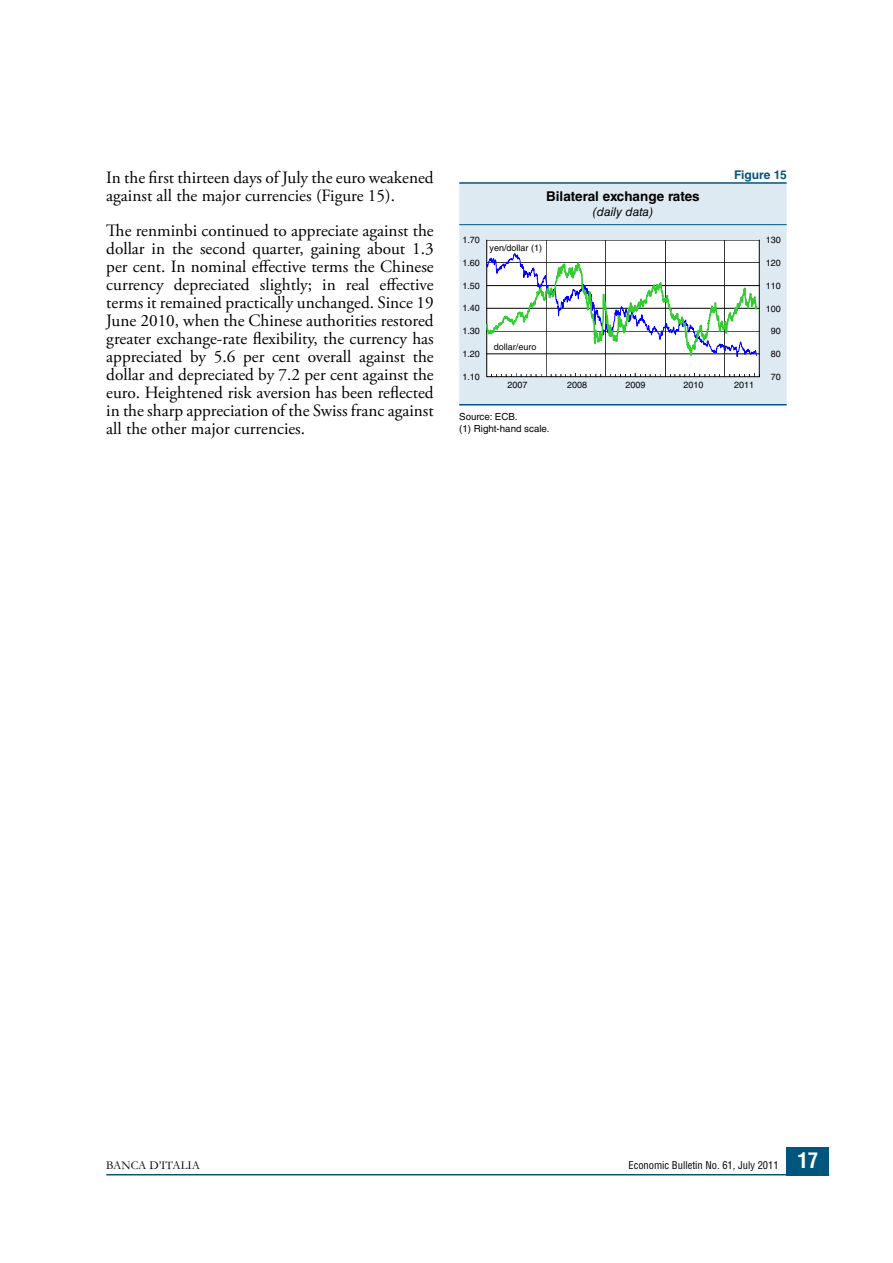
<style>
.page{position:relative;width:893px;height:1263px;background:#fff}
.page>*{position:absolute;margin:0;border:0;box-sizing:border-box;transform-origin:0 0}
.t1{font:17.25px/18px "Adobe Garamond Pro";color:#000}
.t2{font:700 13.5px "Helvetica LT Std";color:#000}
.t3{font:12px "Garamond";color:#000}
.t4{font:italic 12px "Helvetica LT Std";color:#000}
.t5{font:700 12px "Helvetica LT Std";letter-spacing:-.01em;color:#00567c}
.t6{font:condensed 10.5px "Helvetica LT Std";color:#000}
.t7{font:9.75px/11.2px "Helvetica LT Std";color:#000}
.t8{font:9px "Helvetica LT Std";color:#000}
.s1{font-weight:700;font-size:21px;color:#fff}
</style>
<div class="page">
<div style="left:787px;top:1147px;width:42px;height:29px;background:#00567c"></div>
<hr style="left:106px;top:1174px;width:723px;height:1px;background:#00567c">
<div style="left:459px;top:184px;width:328px;height:220px;background:#deeaf1"></div>
<hr style="left:459px;top:182px;width:328px;height:2px;background:#00567c">
<hr style="left:459px;top:224px;width:328px;height:1px;background:#00567c">
<hr style="left:459px;top:404px;width:328px;height:1px;background:#00567c">
<svg style="left:485px;top:182px;width:275px;height:224px"></svg>
<div style="left:492px;top:336px;width:53px;height:15px;background:#fff"></div>
<p class="t1" style="left:106px;top:169px;width:329px">In the first thirteen days of July the euro weakened against all the major currencies (Figure 15).</p>
<p class="t1" style="left:106px;top:222px;width:329px;text-align:justify">The renminbi continued to appreciate against the dollar in the second quarter, gaining about 1.3 per cent. In nominal effective terms the Chinese currency depreciated slightly; in real effective terms it remained practically unchanged. Since 19<br>June 2010, when the Chinese authorities restored greater exchange-rate flexibility, the currency has appreciated by 5.6 per cent overall against the dollar and depreciated by 7.2 per cent against the euro. Heightened risk aversion has been reflected in the sharp appreciation of the Swiss franc against all the other major currencies.</p>
<p class="t5" style="left:734px;top:167px;width:54px">Figure 15</p>
<p class="t2" style="left:546px;top:188px;width:155px">Bilateral exchange rates</p>
<p class="t4" style="left:593px;top:205px;width:62px">(daily data)</p>
<p class="t8" style="left:462px;top:235px;width:19px">1.70</p>
<p class="t8" style="left:490px;top:243px;width:54px">yen/dollar (1)</p>
<p class="t8" style="left:766px;top:235px;width:17px">130</p>
<p class="t8" style="left:462px;top:257px;width:19px">1.60</p>
<p class="t8" style="left:766px;top:258px;width:17px">120</p>
<p class="t8" style="left:462px;top:280px;width:19px">1.50</p>
<p class="t8" style="left:766px;top:280px;width:17px">110</p>
<p class="t8" style="left:462px;top:303px;width:19px">1.40</p>
<p class="t8" style="left:766px;top:303px;width:17px">100</p>
<p class="t8" style="left:462px;top:326px;width:19px">1.30</p>
<p class="t8" style="left:771px;top:326px;width:12px">90</p>
<p class="t8" style="left:462px;top:348px;width:19px">1.20</p>
<p class="t8" style="left:494px;top:341px;width:44px">dollar/euro</p>
<p class="t8" style="left:771px;top:349px;width:12px">80</p>
<p class="t8" style="left:462px;top:371px;width:19px">1.10</p>
<p class="t8" style="left:771px;top:371px;width:12px">70</p>
<p class="t8" style="left:507px;top:380px;width:22px">2007</p>
<p class="t8" style="left:567px;top:380px;width:22px">2008</p>
<p class="t8" style="left:625px;top:380px;width:22px">2009</p>
<p class="t8" style="left:683px;top:380px;width:22px">2010</p>
<p class="t8" style="left:734px;top:380px;width:22px">2011</p>
<p class="t7" style="left:459px;top:411px;width:92px">Source: ECB.<br>(1) Right-hand scale.</p>
<p class="t3" style="left:106px;top:1157px;width:95px">BANCA D’ITALIA</p>
<p class="t6" style="left:628px;top:1158px;width:191px">Economic Bulletin No. 61, July 2011 <span class="s1">17</span></p>
</div>
